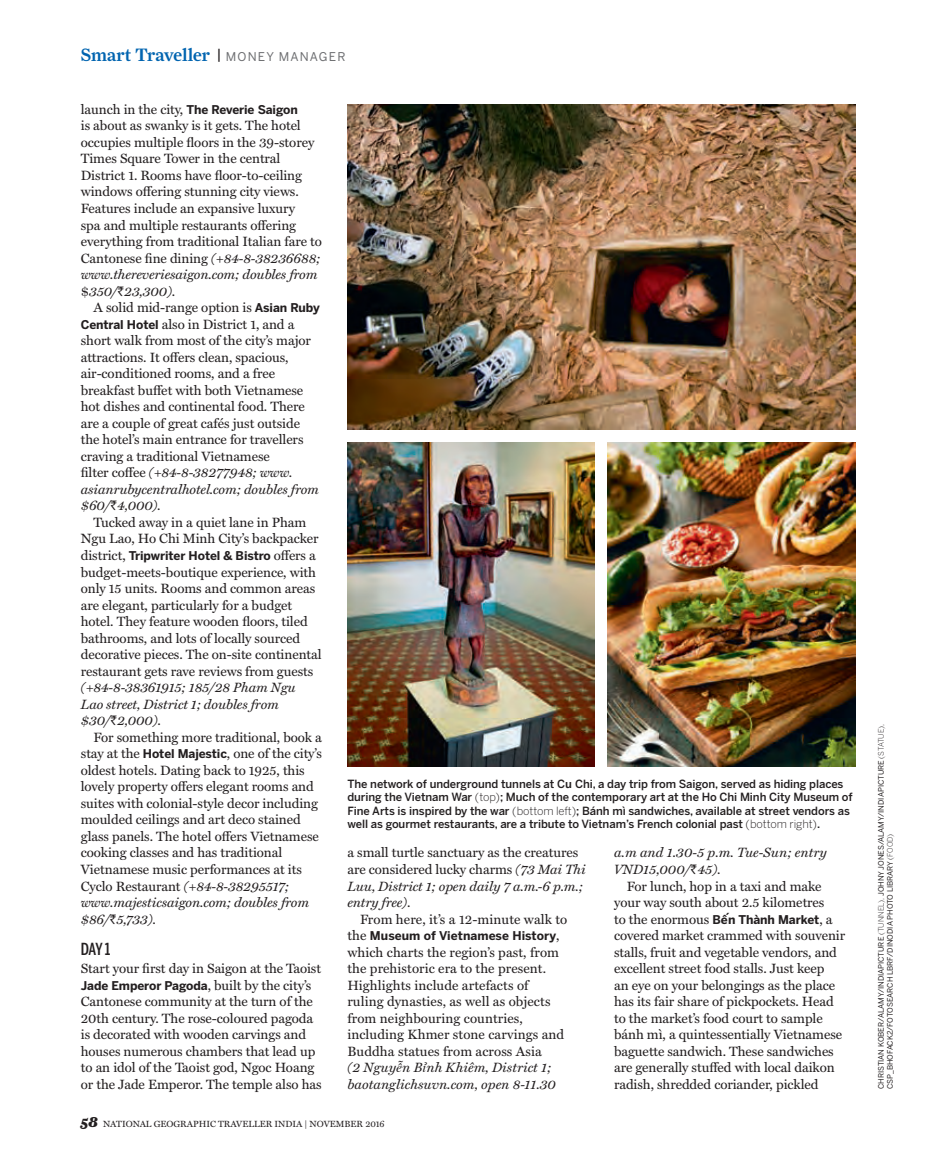
<style>
.page{position:relative;width:936px;height:1170px;background:#fff}
.page>*{position:absolute;margin:0;border:0;box-sizing:border-box;transform-origin:0 0}
.t1{font:500 18px "Farnham Display";color:#0164b0}
.t2{font:500 16.5px "Benton Sans Comp";color:#231f20}
.t3{font:13.5px/16.5px "Miller Text";letter-spacing:-.005em;color:#231f20}
.t4{font:italic 13.5px/16.5px "Miller Text";letter-spacing:-.005em;color:#231f20}
.t5{font:700 12px "Benton Sans";letter-spacing:-.005em;color:#231f20}
.t6{font:500 11.25px/13.5px "Benton Sans";letter-spacing:-.005em;color:#231f20}
.t7{font:9px "Miller Text";color:#231f20}
.t8{font:7.5px/9px "Benton Sans";color:#231f20}
.s1{font-family:"Stag";font-weight:400;font-size:16.5px;color:#231f20}
.s2{font-family:"Benton Sans";font-weight:400;font-size:12px;color:#6c6d70}
.s3{font-family:"Benton Sans";font-weight:700;font-size:12px}
.s4{font-style:italic}
.s5{font-family:"Rupee"}
.s6{font-family:"Miller Text";font-weight:400;font-size:13.5px}
.s7{font-family:"Rupee";font-style:normal}
.s8{font-style:normal}
.s9{font-family:"Arial";font-weight:700}
.s10{font-weight:300}
.s11{font-family:"Times";font-style:italic}
.s12{font-family:"Farnham Display Black Ital OSF";font-size:15px}
</style>
<div class="page">
<img style="left:347px;top:442px;width:248px;height:324px">
<img style="left:347px;top:104px;width:508px;height:326px">
<img style="left:607px;top:442px;width:248px;height:324px">
<h1 class="t1" style="left:81px;top:44px;width:266px">Smart Traveller <span class="s1">|</span> <span class="s2">MONEY MANAGER</span></h1>
<p class="t3" style="left:81px;top:101px;width:242px">launch in the city, <span class="s3">The Reverie Saigon<br></span>is about as swanky is it gets. The hotel occupies multiple floors in the 39-storey Times Square Tower in the central District 1. Rooms have floor-to-ceiling windows offering stunning city views.<br>Features include an expansive luxury<br>spa and multiple restaurants offering everything from traditional Italian fare to Cantonese fine dining <span class="s4">(+84-8-38236688; www.thereveriesaigon.com; doubles from </span>$<span class="s4">350/</span><span class="s5">`</span><span class="s4">23,300)</span>.</p>
<p class="t3" style="left:81px;top:299px;width:240px;text-indent:13px">A solid mid-range option is <span class="s3">Asian Ruby Central Hotel</span> also in District 1, and a short walk from most of the city’s major attractions. It offers clean, spacious, air-conditioned rooms, and a free breakfast buffet with both Vietnamese hot dishes and continental food. There are a couple of great cafés just outside the hotel’s main entrance for travellers craving a traditional Vietnamese<br>filter coffee <span class="s4">(+84-8-38277948; www. asianrubycentralhotel.com; doubles from $60/</span><span class="s5">`</span><span class="s4">4,000).</span></p>
<p class="t3" style="left:81px;top:514px;width:239px;text-align:center">Tucked away in a quiet lane in Pham<br>Ngu Lao, Ho Chi Minh City’s backpacker</p>
<p class="t5" style="left:81px;top:548px;width:237px"><span class="s6">district,</span> Tripwriter Hotel &amp; Bistro <span class="s6">offers a</span></p>
<p class="t3" style="left:81px;top:564px;width:242px">budget-meets-boutique experience, with only 15 units. Rooms and common areas are elegant, particularly for a budget hotel. They feature wooden floors, tiled bathrooms, and lots of locally sourced decorative pieces. The on-site continental restaurant gets rave reviews from guests</p>
<p class="t4" style="left:81px;top:679px;width:216px">(+84-8-38361915; 185/28 Pham Ngu<br>Lao street, District 1; doubles from $30/<span class="s7">`</span>2,000)<span class="s8">.</span></p>
<p class="t3" style="left:81px;top:729px;width:242px;text-indent:13px">For something more traditional, book a stay at the <span class="s3">Hotel Majestic</span>, one of the city’s oldest hotels. Dating back to 1925, this lovely property offers elegant rooms and suites with colonial-style decor including moulded ceilings and art deco stained glass panels. The hotel offers Vietnamese cooking classes and has traditional Vietnamese music performances at its Cyclo Restaurant <span class="s4">(+84-8-38295517; www.majesticsaigon.com; doubles from $86/</span><span class="s5">`</span><span class="s4">5,733).</span></p>
<p class="t2" style="left:81px;top:939px;width:31px">DAY 1</p>
<p class="t3" style="left:81px;top:960px;width:242px">Start your first day in Saigon at the Taoist</p>
<p class="t5" style="left:81px;top:978px;width:232px">Jade Emperor Pagoda<span class="s6">, built by the city’s</span></p>
<p class="t3" style="left:81px;top:993px;width:242px">Cantonese community at the turn of the 20th century. The rose-coloured pagoda is decorated with wooden carvings and houses numerous chambers that lead up to an idol of the Taoist god, Ngoc Hoang or the Jade Emperor. The temple also has</p>
<p class="t6" style="left:347px;top:776px;width:506px">The network of underground tunnels at C<span class="s9">u</span> Chi, a day trip from Saigon, served as hiding places during the Vietnam War <span class="s10">(top)</span>; Much of the contemporary art at the Ho Chi Minh City Museum of Fine Arts is inspired by the war <span class="s10">(bottom left)</span>; Bánh mì sandwiches, available at street vendors as well as gourmet restaurants, are a tribute to Vietnam’s French colonial past <span class="s10">(bottom right)</span>.</p>
<p class="t3" style="left:347px;top:844px;width:240px">a small turtle sanctuary as the creatures are considered lucky charms <span class="s4">(73 Mai Thi Luu, District 1; open daily 7 a.m.-6 p.m.; entry free)</span>.</p>
<p class="t3" style="left:360px;top:910px;width:209px">From here, it’s a 12-minute walk to</p>
<p class="t5" style="left:347px;top:928px;width:214px"><span class="s6">the</span> Museum of Vietnamese History<span class="s6">,</span></p>
<p class="t3" style="left:347px;top:944px;width:218px">which charts the region’s past, from the prehistoric era to the present.<br>Highlights include artefacts of ruling dynasties, as well as objects from neighbouring countries, including Khmer stone carvings and Buddha statues from across Asia<br><span class="s4">(2 Nguy</span><span class="s11">ễ</span><span class="s4">n B</span><span class="s11">ỉ</span><span class="s4">nh Khiêm, District 1; baotanglichsuvn.com, open 8-11.30</span></p>
<p class="t4" style="left:614px;top:844px;width:214px">a.m and 1.30-5 p.m. Tue-Sun; entry<br>VND15,000/<span class="s7">`</span>45).</p>
<p class="t3" style="left:614px;top:877px;width:212px;text-align:right">For lunch, hop in a taxi and make your way south about 2.5 kilometres</p>
<p class="t5" style="left:614px;top:912px;width:220px"><span class="s6">to the enormous</span> Beˆ´n Thành Market<span class="s6">, a</span></p>
<p class="t3" style="left:614px;top:927px;width:232px">covered market crammed with souvenir stalls, fruit and vegetable vendors, and excellent street food stalls. Just keep<br>an eye on your belongings as the place has its fair share of pickpockets. Head to the market’s food court to sample bánh mì, a quintessentially Vietnamese baguette sandwich. These sandwiches are generally stuffed with local daikon radish, shredded coriander, pickled</p>
<p class="t7" style="left:81px;top:1119px;width:305px"><span class="s12">58</span> NATIONAL GEOGRAPHIC TRAVELLER INDIA | NOVEMBER 2016</p>
<p class="t8" style="left:876px;top:1089px;width:367px;rotate:-90deg">CHRISTIAN KOBER/ALAMY/INDIAPICTURE <span class="s10">(TUNNEL),</span> JOHNY JONES/ALAMY/INDIAPICTURE <span class="s10">(STATUE),<br></span>CSP_BHOFACK2/FOTOSEARCH LBRF/DINODIA PHOTO LIBRARY <span class="s10">(FOOD)</span></p>
</div>
